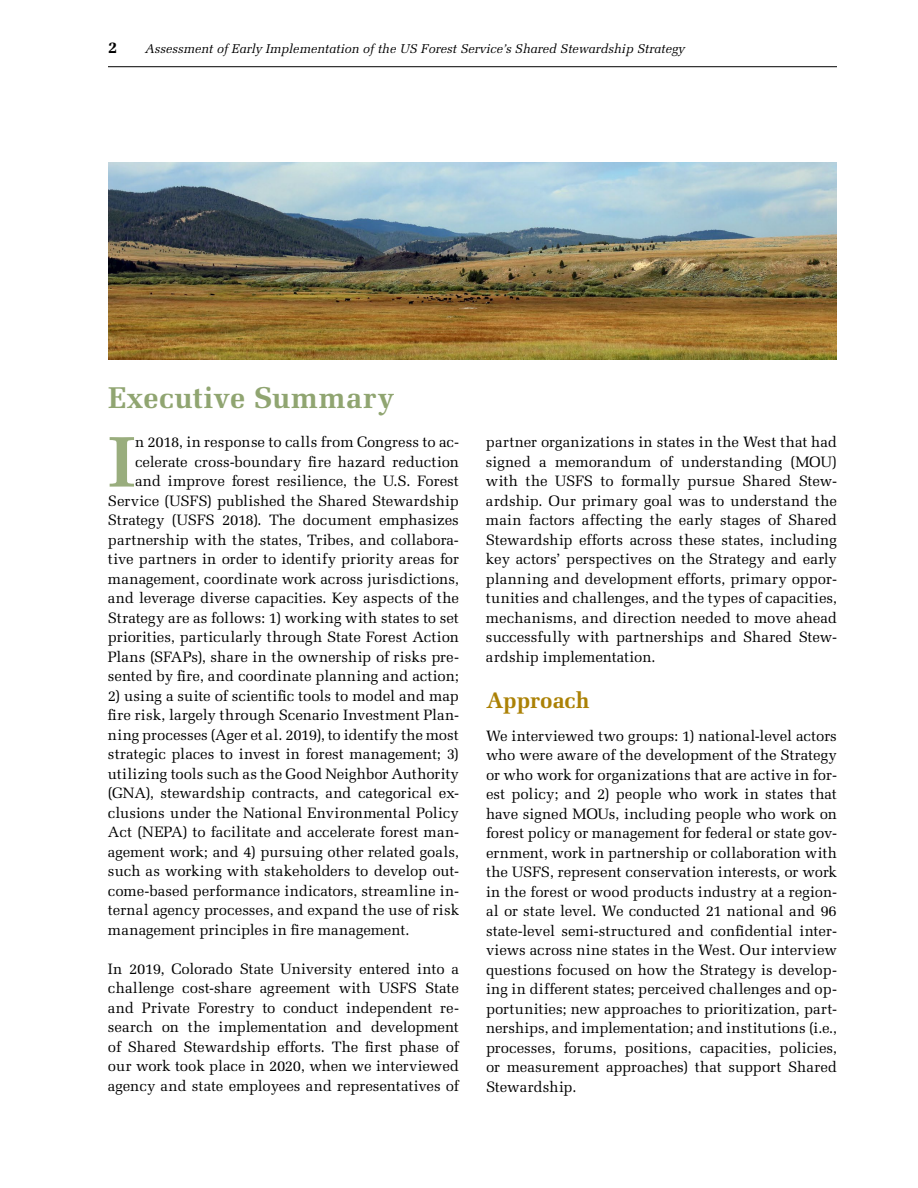
<style>
.page{position:relative;width:918px;height:1188px;background:#fff}
.page>*{position:absolute;margin:0;border:0;box-sizing:border-box;transform-origin:0 0}
.t1{font:700 71.4px "Melior";color:#99ad7d}
.t2{font:700 30px "Melior";letter-spacing:.015em;color:#90a571}
.t3{font:700 22.5px "Melior";letter-spacing:-.01em;color:#ab8105}
.t4{font:700 16.5px "Melior";color:#000}
.t5{font:15px/19.5px "Melior";color:#000;text-align:justify}
.t6{font:italic 12.75px "Melior";color:#000}
</style>
<div class="page">
<hr style="left:108px;top:66px;width:729px;height:1px;background:#000">
<img style="left:108px;top:162px;width:729px;height:198px">
<p class="t4" style="left:108px;top:37px;width:11px">2</p>
<p class="t6" style="left:145px;top:41px;width:542px">Assessment of Early Implementation of the US Forest Service’s Shared Stewardship Strategy</p>
<h2 class="t2" style="left:108px;top:380px;width:288px">Executive Summary</h2>
<p class="t5" style="left:108px;top:433px;width:352px;text-align:right">n 2018, in response to calls from Congress to ac&shy;celerate cross-boundary fire hazard reduction and improve forest resilience, the U.S. Forest Service (USFS) published the Shared Stewardship Strategy (USFS 2018). The document emphasizes partnership with the states, Tribes, and collabora&shy;tive partners in order to identify priority areas for management, coordinate work across jurisdictions, and leverage diverse capacities. Key aspects of the Strategy are as follows: 1) working with states to set priorities, particularly through State Forest Action Plans (SFAPs), share in the ownership of risks pre&shy;sented by fire, and coordinate planning and action;</p>
<p class="t5" style="left:108px;top:686px;width:353px">2) using a suite of scientific tools to model and map fire risk, largely through Scenario Investment Plan&shy;ning processes (Ager et al. 2019), to identify the most strategic places to invest in forest management; 3) utilizing tools such as the Good Neighbor Authority (GNA), stewardship contracts, and categorical ex&shy;clusions under the National Environmental Policy Act (NEPA) to facilitate and accelerate forest man&shy;agement work; and 4) pursuing other related goals, such as working with stakeholders to develop out&shy;come-based performance indicators, streamline in&shy;ternal agency processes, and expand the use of risk management principles in fire management.</p>
<p class="t5" style="left:108px;top:959px;width:352px">In 2019, Colorado State University entered into a challenge cost-share agreement with USFS State and Private Forestry to conduct independent re&shy;search on the implementation and development of Shared Stewardship efforts. The first phase of our work took place in 2020, when we interviewed agency and state employees and representatives of</p>
<h1 class="t1" style="left:108px;top:419px;width:29px">I</h1>
<p class="t5" style="left:486px;top:433px;width:352px">partner organizations in states in the West that had signed a memorandum of understanding (MOU) with the USFS to formally pursue Shared Stew&shy;ardship. Our primary goal was to understand the main factors affecting the early stages of Shared Stewardship efforts across these states, including key actors’ perspectives on the Strategy and early planning and development efforts, primary oppor&shy;tunities and challenges, and the types of capacities, mechanisms, and direction needed to move ahead successfully with partnerships and Shared Stew&shy;ardship implementation.</p>
<h3 class="t3" style="left:486px;top:686px;width:105px">Approach</h3>
<p class="t5" style="left:486px;top:726px;width:352px">We interviewed two groups: 1) national-level actors who were aware of the development of the Strategy or who work for organizations that are active in for&shy;est policy; and 2) people who work in states that have signed MOUs, including people who work on forest policy or management for federal or state gov&shy;ernment, work in partnership or collaboration with the USFS, represent conservation interests, or work in the forest or wood products industry at a region&shy;al or state level. We conducted 21 national and 96 state-level semi-structured and confidential inter&shy;views across nine states in the West. Our interview questions focused on how the Strategy is develop&shy;ing in different states; perceived challenges and op&shy;portunities; new approaches to prioritization, part&shy;nerships, and implementation; and institutions (i.e., processes, forums, positions, capacities, policies, or measurement approaches) that support Shared Stewardship.</p>
</div>
